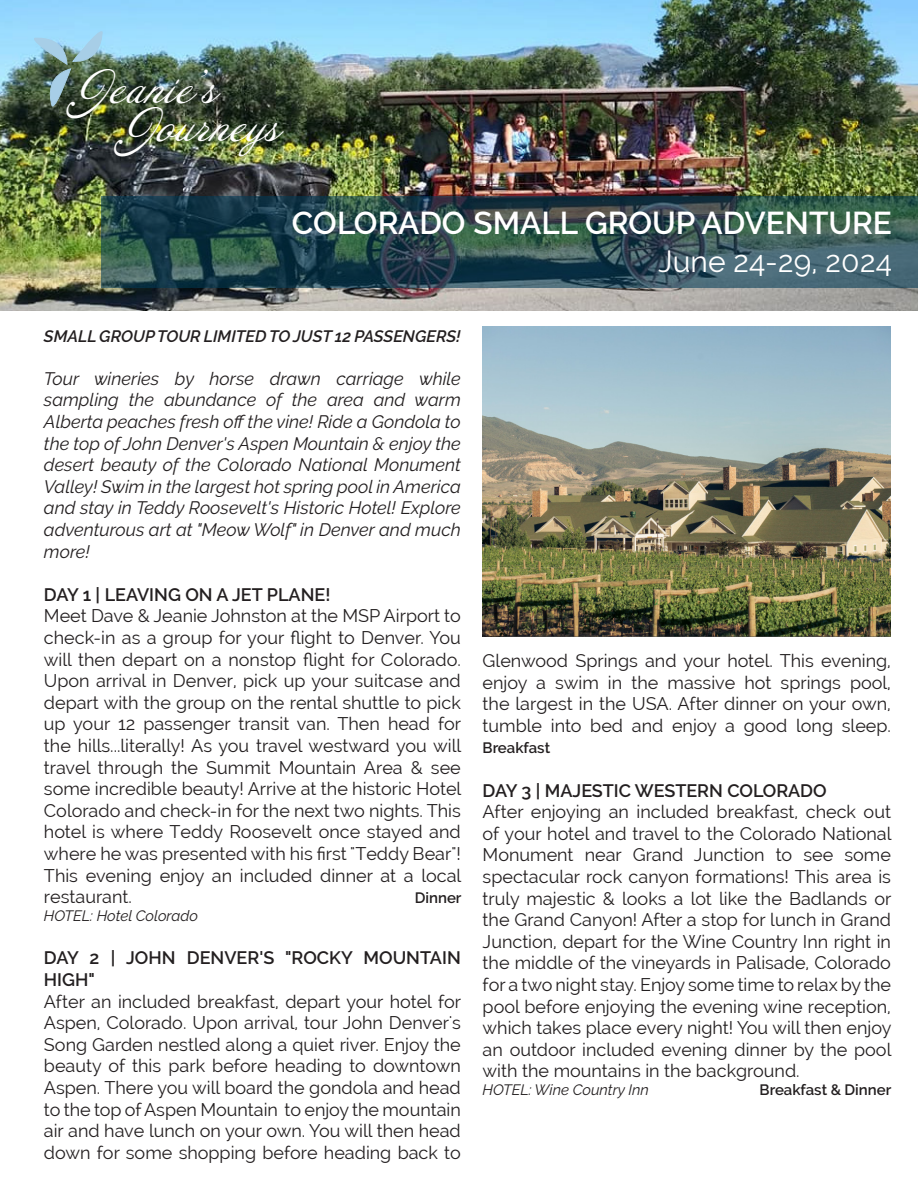
<style>
.page{position:relative;width:918px;height:1188px;background:#fff}
.page>*{position:absolute;margin:0;border:0;box-sizing:border-box;transform-origin:0 0}
.t1{font:42px "Annabelle JF";color:#fff}
.t2{font:600 31.5px "Raleway";color:#fff}
.t3{font:30px "Raleway";color:#fff}
.t4{font:18px/21.6px "Raleway";color:#231f20;text-align:justify}
.t5{font:italic 18px/21.6px "Raleway";color:#231f20;text-align:justify}
.t6{font:600 18px/21.6px "Raleway";color:#231f20}
.t7{font:italic 600 16.5px "Raleway";color:#231f20}
.t8{font:italic 15px "Raleway";color:#231f20}
.t9{font:600 15px "Raleway";color:#231f20}
</style>
<div class="page">
<img style="left:0;top:0;width:918px;height:310px">
<svg style="left:102px;top:196px;width:816px;height:92px;background:#2e4e52"></svg>
<img style="left:34px;top:32px;width:69px;height:76px">
<img style="left:483px;top:326px;width:408px;height:311px">
<p class="t1" style="left:76px;top:61px;width:142px">Jeanie’s</p>
<p class="t1" style="left:123px;top:99px;width:158px">Journeys</p>
<p class="t2" style="left:292px;top:204px;width:601px">COLORADO SMALL GROUP ADVENTURE</p>
<p class="t3" style="left:658px;top:244px;width:235px">June 24-29, 2024</p>
<p class="t7" style="left:44px;top:326px;width:418px">SMALL GROUP TOUR LIMITED TO JUST 12 PASSENGERS!</p>
<p class="t5" style="left:44px;top:368px;width:418px">Tour wineries by horse drawn carriage while sampling the abundance of the area and warm Alberta peaches fresh off the vine! Ride a Gondola to the top of John Denver's Aspen Mountain &amp; enjoy the desert beauty of the Colorado National Monument Valley! Swim in the largest hot spring pool in America and stay in Teddy Roosevelt's Historic Hotel! Explore adventurous art at "Meow Wolf" in Denver and much more!</p>
<p class="t6" style="left:44px;top:584px;width:288px">DAY 1 | LEAVING ON A JET PLANE!</p>
<p class="t4" style="left:44px;top:605px;width:419px">Meet Dave &amp; Jeanie Johnston at the MSP Airport to check-in as a group for your flight to Denver. You will then depart on a nonstop flight for Colorado.<br>Upon arrival in Denver, pick up your suitcase and depart with the group on the rental shuttle to pick up your 12 passenger transit van. Then head for the hills...literally! As you travel westward you will travel through the Summit Mountain Area &amp; see some incredible beauty! Arrive at the historic Hotel Colorado and check-in for the next two nights. This hotel is where Teddy Roosevelt once stayed and where he was presented with his first "Teddy Bear"!<br>This evening enjoy an included dinner at a local restaurant.</p>
<p class="t9" style="left:415px;top:889px;width:48px">Dinner</p>
<p class="t8" style="left:44px;top:907px;width:156px">HOTEL: Hotel Colorado</p>
<p class="t6" style="left:44px;top:947px;width:418px">DAY 2 | JOHN DENVER'S "ROCKY MOUNTAIN<br>HIGH"</p>
<p class="t4" style="left:44px;top:990px;width:419px">After an included breakfast, depart your hotel for Aspen, Colorado. Upon arrival, tour John Denver's Song Garden nestled along a quiet river. Enjoy the beauty of this park before heading to downtown Aspen. There you will board the gondola and head to the top of Aspen Mountain to enjoy the mountain air and have lunch on your own. You will then head down for some shopping before heading back to</p>
<p class="t4" style="left:483px;top:650px;width:410px">Glenwood Springs and your hotel. This evening, enjoy a swim in the massive hot springs pool, the largest in the USA. After dinner on your own, tumble into bed and enjoy a good long sleep.</p>
<p class="t9" style="left:483px;top:740px;width:69px">Breakfast</p>
<p class="t6" style="left:483px;top:780px;width:346px">DAY 3 | MAJESTIC WESTERN COLORADO</p>
<p class="t4" style="left:483px;top:801px;width:410px">After enjoying an included breakfast, check out of your hotel and travel to the Colorado National Monument near Grand Junction to see some spectacular rock canyon formations! This area is truly majestic &amp; looks a lot like the Badlands or the Grand Canyon! After a stop for lunch in Grand Junction, depart for the Wine Country Inn right in the middle of the vineyards in Palisade, Colorado for a two night stay. Enjoy some time to relax by the pool before enjoying the evening wine reception, which takes place every night! You will then enjoy an outdoor included evening dinner by the pool with the mountains in the background.</p>
<p class="t8" style="left:483px;top:1081px;width:168px">HOTEL: Wine Country Inn</p>
<p class="t9" style="left:760px;top:1082px;width:133px">Breakfast &amp; Dinner</p>
</div>
